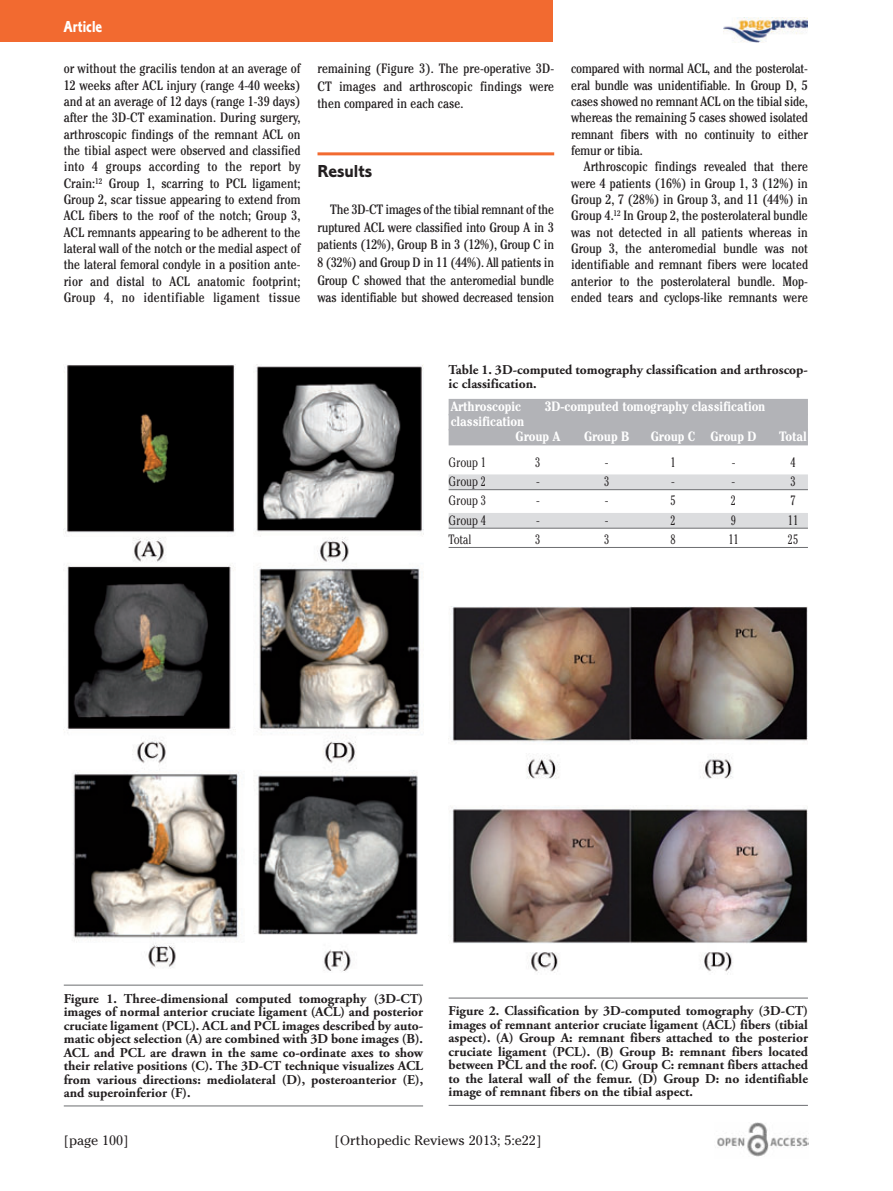
<style>
.page{position:relative;width:893px;height:1191px;background:#fff}
.page>*{position:absolute;margin:0;border:0;box-sizing:border-box;transform-origin:0 0}
.t1{font:18px "Corinthian Bold Plain";color:#231f20}
.t2{font:16.5px "Corinthian Bold Condensed Plain";color:#fff}
.t3{font:condensed 13.5px/16.4px "Cheltenham";color:#231f20;text-align:justify}
.t4{font:700 13.5px/13.5px "Adobe Garamond Pro";color:#231f20;text-align:justify}
.t5{font:700 condensed 13.5px/15px "Cheltenham";letter-spacing:-.01em;color:#fff}
.t6{font:700 13.5px/13.5px "Adobe Garamond";color:#231f20}
.t7{font:300 condensed 13.5px "Cheltenham";letter-spacing:-.01em;color:#231f20}
.t8{font:13.5px "Cheltenham";color:#231f20}
</style>
<div class="page">
<hr style="left:317px;top:152px;width:237px;height:3px;background:#f26a30">
<div style="left:0;top:0;width:553px;height:42px;background:#f26a30"></div>
<img style="left:717px;top:1123px;width:91px;height:34px">
<img style="left:723px;top:17px;width:84px;height:26px">
<img style="left:64px;top:365px;width:359px;height:606px">
<img style="left:451px;top:607px;width:357px;height:367px">
<hr style="left:64px;top:984px;width:359px;height:1px;background:#6c6d70">
<hr style="left:64px;top:1105px;width:359px;height:1px;background:#6c6d70">
<hr style="left:449px;top:997px;width:359px;height:1px;background:#6c6d70">
<hr style="left:449px;top:1105px;width:359px;height:1px;background:#6c6d70">
<div style="left:449px;top:399px;width:359px;height:16px;background:#b2b3b7"></div>
<div style="left:449px;top:414px;width:359px;height:16px;background:#b2b3b7"></div>
<div style="left:449px;top:429px;width:359px;height:16px;background:#b2b3b7"></div>
<div style="left:449px;top:474px;width:359px;height:15px;background:#dcdddf"></div>
<hr style="left:449px;top:489px;width:359px;height:1px;background:#6c6d70">
<div style="left:449px;top:513px;width:359px;height:15px;background:#dcdddf"></div>
<hr style="left:449px;top:528px;width:359px;height:1px;background:#6c6d70">
<hr style="left:449px;top:547px;width:359px;height:1px;background:#6c6d70">
<p class="t2" style="left:63px;top:21px;width:40px">Article</p>
<p class="t3" style="left:64px;top:62px;width:238px">or without the gracilis tendon at an average of 12 weeks after ACL injury (range 4-40 weeks) and at an average of 12 days (range 1-39 days) after the 3D-CT examination. During surgery, arthroscopic findings of the remnant ACL on the tibial aspect were observed and classified into 4 groups according to the report by Crain:<sup>12</sup> Group 1, scarring to PCL ligament; Group 2, scar tissue appearing to extend from ACL fibers to the roof of the notch; Group 3, ACL remnants appearing to be adherent to the lateral wall of the notch or the medial aspect of the lateral femoral condyle in a position ante&shy;rior and distal to ACL anatomic footprint; Group 4, no identifiable ligament tissue</p>
<p class="t3" style="left:317px;top:61px;width:238px;line-height:17.5px">remaining (Figure 3). The pre-operative 3D-CT images and arthroscopic findings were then compared in each case.</p>
<h1 class="t1" style="left:317px;top:165px;width:56px">Results</h1>
<p class="t3" style="left:317px;top:202px;width:238px;line-height:17.5px;text-indent:13px">The 3D-CT images of the tibial remnant of the ruptured ACL were classified into Group A in 3 patients (12%), Group B in 3 (12%), Group C in 8 (32%) and Group D in 11 (44%). All patients in Group C showed that the anteromedial bundle was identifiable but showed decreased tension</p>
<p class="t3" style="left:571px;top:62px;width:238px">compared with normal ACL, and the posterolat&shy;eral bundle was unidentifiable. In Group D, 5 cases showed no remnant ACL on the tibial side, whereas the remaining 5 cases showed isolated remnant fibers with no continuity to either femur or tibia.</p>
<p class="t3" style="left:571px;top:160px;width:238px;text-indent:13px">Arthroscopic findings revealed that there were 4 patients (16%) in Group 1, 3 (12%) in Group 2, 7 (28%) in Group 3, and 11 (44%) in Group 4.<sup>12</sup> In Group 2, the posterolateral bundle was not detected in all patients whereas in Group 3, the anteromedial bundle was not identifiable and remnant fibers were located anterior to the posterolateral bundle. Mop&shy;ended tears and cyclops-like remnants were</p>
<p class="t6" style="left:449px;top:364px;width:361px">Table 1. 3D-computed tomography classification and arthroscop&shy;ic classification.</p>
<p class="t5" style="left:451px;top:400px;width:72px">Arthroscopic</p>
<p class="t5" style="left:545px;top:400px;width:222px">3D-computed tomography classification</p>
<p class="t5" style="left:516px;top:415px;width:46px;text-indent:-65px">classification<br>Group A</p>
<p class="t5" style="left:584px;top:430px;width:47px">Group B</p>
<p class="t5" style="left:651px;top:430px;width:107px">Group C Group D</p>
<p class="t5" style="left:779px;top:430px;width:29px">Total</p>
<p class="t7" style="left:449px;top:457px;width:39px">Group 1</p>
<p class="t7" style="left:535px;top:457px;width:7px">3</p>
<p class="t7" style="left:605px;top:457px;width:5px">-</p>
<p class="t7" style="left:670px;top:457px;width:7px">1</p>
<p class="t7" style="left:732px;top:457px;width:5px">-</p>
<p class="t7" style="left:790px;top:457px;width:7px">4</p>
<p class="t7" style="left:449px;top:476px;width:39px">Group 2</p>
<p class="t7" style="left:536px;top:476px;width:5px">-</p>
<p class="t7" style="left:604px;top:476px;width:7px">3</p>
<p class="t7" style="left:671px;top:476px;width:5px">-</p>
<p class="t7" style="left:732px;top:476px;width:5px">-</p>
<p class="t7" style="left:790px;top:476px;width:7px">3</p>
<p class="t7" style="left:449px;top:496px;width:39px">Group 3</p>
<p class="t7" style="left:536px;top:496px;width:5px">-</p>
<p class="t7" style="left:605px;top:496px;width:5px">-</p>
<p class="t7" style="left:670px;top:496px;width:7px">5</p>
<p class="t7" style="left:731px;top:496px;width:7px">2</p>
<p class="t7" style="left:790px;top:496px;width:7px">7</p>
<p class="t7" style="left:449px;top:515px;width:39px">Group 4</p>
<p class="t7" style="left:536px;top:515px;width:5px">-</p>
<p class="t7" style="left:605px;top:515px;width:5px">-</p>
<p class="t7" style="left:670px;top:515px;width:7px">2</p>
<p class="t7" style="left:731px;top:515px;width:7px">9</p>
<p class="t7" style="left:788px;top:515px;width:12px">11</p>
<p class="t7" style="left:449px;top:534px;width:24px">Total</p>
<p class="t7" style="left:535px;top:534px;width:7px">3</p>
<p class="t7" style="left:604px;top:534px;width:7px">3</p>
<p class="t7" style="left:670px;top:534px;width:7px">8</p>
<p class="t7" style="left:728px;top:534px;width:12px">11</p>
<p class="t7" style="left:788px;top:534px;width:12px">25</p>
<p class="t4" style="left:64px;top:992px;width:361px">Figure 1. Three-dimensional computed tomography (3D-CT) images of normal anterior cruciate ligament (ACL) and posterior cruciate ligament (PCL). ACL and PCL images described by auto&shy;matic object selection (A) are combined with 3D bone images (B).<br>ACL and PCL are drawn in the same co-ordinate axes to show their relative positions (C). The 3D-CT technique visualizes ACL from various directions: mediolateral (D), posteroanterior (E), and superoinferior (F).</p>
<p class="t4" style="left:449px;top:1005px;width:361px">Figure 2. Classification by 3D-computed tomography (3D-CT) images of remnant anterior cruciate ligament (ACL) fibers (tibial aspect). (A) Group A: remnant fibers attached to the posterior cruciate ligament (PCL). (B) Group B: remnant fibers located between PCL and the roof. (C) Group C: remnant fibers attached to the lateral wall of the femur. (D) Group D: no identifiable image of remnant fibers on the tibial aspect.</p>
<p class="t8" style="left:64px;top:1132px;width:66px">[page 100]</p>
<p class="t8" style="left:335px;top:1132px;width:208px">[Orthopedic Reviews 2013; 5:e22]</p>
</div>
